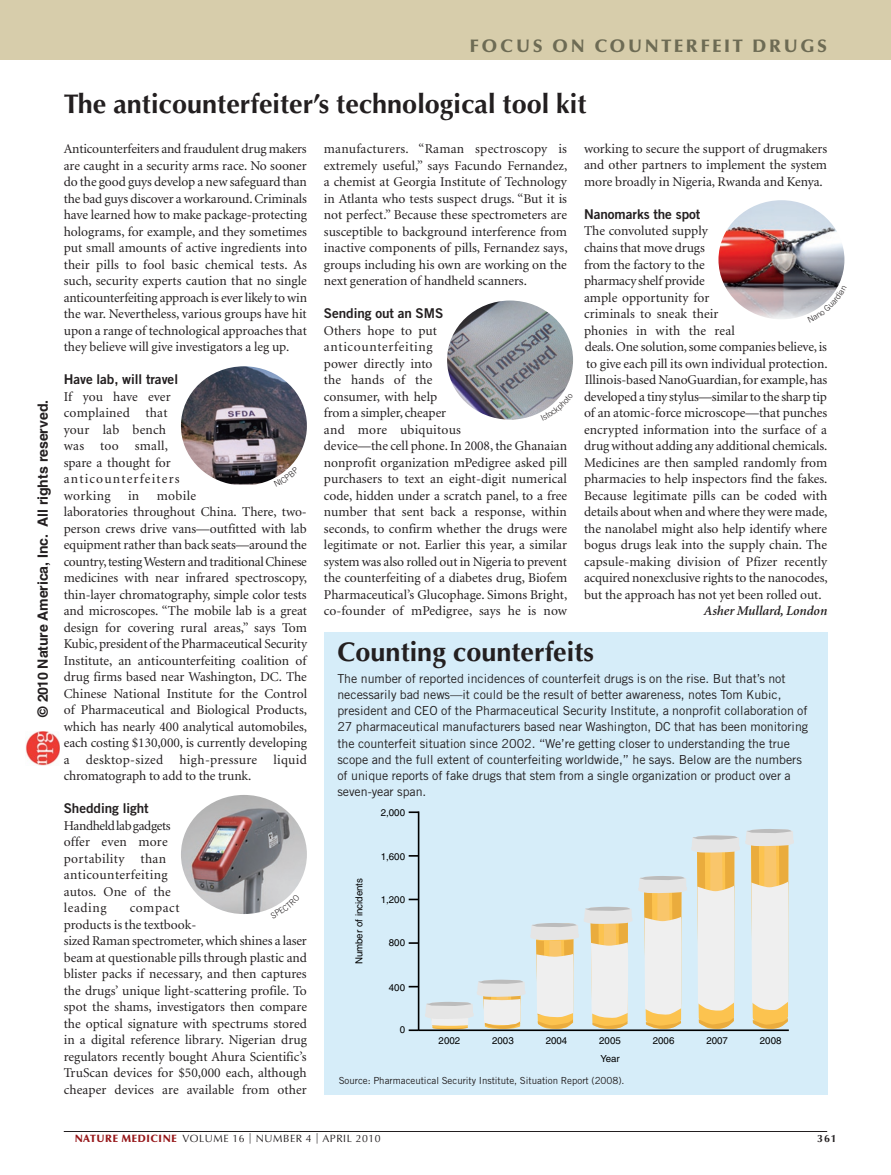
<style>
.page{position:relative;width:891px;height:1175px;background:#fff}
.page>*{position:absolute;margin:0;border:0;box-sizing:border-box;transform-origin:0 0}
.t1{font:700 27px "Optima";color:#231f20}
.t2{font:900 18px "Optima";letter-spacing:.15em;color:#6d6b54}
.t3{font:700 14.1px "Helvetica LT Std";color:#231f20}
.t4{font:13.5px/16.5px "Minion";color:#231f20}
.t5{font:13.5px/16.5px "Minion";letter-spacing:.02em;color:#231f20}
.t6{font:13.5px "Trade Gothic Bold Two";letter-spacing:-.005em;color:#231f20}
.t7{font:italic 600 13.5px "Minion";letter-spacing:-.005em;color:#231f20}
.t8{font:12.45px/16.2px "Trade Gothic";letter-spacing:-.005em;color:#231f20}
.t9{font:10.5px "Optima";letter-spacing:.05em;color:#231f20}
.t10{font:700 10.5px "Optima";color:#231f20}
.t11{font:9.75px "Helvetica";color:#000}
.t12{font:9.75px "Trade Gothic";letter-spacing:-.005em;color:#231f20}
.s1{font-weight:900;color:#961619}
</style>
<div class="page">
<div style="left:0;top:0;width:891px;height:60px;background:#d7cdab"></div>
<div style="left:324px;top:632px;width:503px;height:462px;background:#d6edf9"></div>
<hr style="left:64px;top:1131px;width:763px;height:1px;background:#231f20">
<hr style="left:418px;top:811px;width:1px;height:219px;background:#000">
<hr style="left:419px;top:1029px;width:370px;height:2px;background:#000">
<svg style="left:409px;top:985px;width:9px;height:2px"></svg>
<svg style="left:409px;top:811px;width:10px;height:2px"></svg>
<svg style="left:409px;top:898px;width:9px;height:2px"></svg>
<svg style="left:409px;top:1029px;width:10px;height:2px"></svg>
<svg style="left:425px;top:906px;width:207px;height:123px"></svg>
<svg style="left:638px;top:829px;width:156px;height:200px"></svg>
<img style="left:181px;top:366px;width:126px;height:119px">
<img style="left:447px;top:300px;width:126px;height:119px">
<img style="left:181px;top:795px;width:126px;height:119px">
<img style="left:718px;top:200px;width:126px;height:119px">
<img style="left:26px;top:731px;width:34px;height:34px">
<svg style="left:541px;top:393px;width:32px;height:26px"></svg>
<svg style="left:808px;top:285px;width:36px;height:34px"></svg>
<svg style="left:274px;top:467px;width:25px;height:18px"></svg>
<svg style="left:270px;top:894px;width:30px;height:20px"></svg>
<h2 class="t2" style="left:470px;top:35px;width:359px">FOCUS ON COUNTERFEIT DRUGS</h2>
<p class="t3" style="left:34px;top:717px;width:318px;rotate:-90deg">© 2010 Nature America, Inc. All rights reserved.</p>
<h1 class="t1" style="left:64px;top:88px;width:524px">The anticounterfeiter’s technological tool kit</h1>
<p class="t4" style="left:64px;top:141px;width:245px;text-align:justify">Anticounterfeiters and fraudulent drug makers are caught in a security arms race. No sooner do the good guys develop a new safeguard than the bad guys discover a workaround. Criminals have learned how to make package-protecting holograms, for example, and they sometimes put small amounts of active ingredients into their pills to fool basic chemical tests. As such, security experts caution that no single anticounterfeiting approach is ever likely to win the war. Nevertheless, various groups have hit upon a range of technological approaches that they believe will give investigators a leg up.</p>
<p class="t6" style="left:64px;top:371px;width:116px">Have lab, will travel</p>
<p class="t5" style="left:64px;top:389px;width:117px">If you have ever complained that your lab bench was too small, spare a thought for anticounterfeiters working</p>
<p class="t4" style="left:324px;top:141px;width:245px;text-align:justify">manufacturers. “Raman spectroscopy is extremely useful,” says Facundo Fernandez, a chemist at Georgia Institute of Technology in Atlanta who tests suspect drugs. “But it is not perfect.” Because these spectrometers are susceptible to background interference from inactive components of pills, Fernandez says, groups including his own are working on the next generation of handheld scanners.</p>
<p class="t6" style="left:324px;top:305px;width:121px">Sending out an SMS</p>
<p class="t4" style="left:324px;top:322px;width:245px">Others hope to put<br>anticounterfeiting<br>power directly into<br>the hands of the<br>consumer, with help<br>from a simpler, cheaper<br>and more ubiquitous<br>device—the cell phone. In 2008, the Ghanaian nonprofit organization mPedigree asked pill purchasers to text an eight-digit numerical code, hidden under a scratch panel, to a free number that sent back a response, within seconds, to confirm whether the drugs were legitimate or not. Earlier this year, a similar system was also rolled out in Nigeria to prevent the counterfeiting of a diabetes drug, Biofem Pharmaceutical’s Glucophage. Simons Bright, co-founder of mPedigree, says he is now</p>
<p class="t4" style="left:584px;top:141px;width:245px;text-align:justify">working to secure the support of drugmakers and other partners to implement the system more broadly in Nigeria, Rwanda and Kenya.</p>
<p class="t6" style="left:584px;top:206px;width:118px">Nanomarks the spot</p>
<p class="t4" style="left:584px;top:223px;width:245px">The convoluted supply<br>chains that move drugs<br>from the factory to the<br>pharmacy shelf provide<br>ample opportunity for<br>criminals to sneak their<br>phonies in with the real<br>deals. One solution, some companies believe, is to give each pill its own individual protection.<br>Illinois-based NanoGuardian, for example, has developed a tiny stylus—similar to the sharp tip of an atomic-force microscope—that punches encrypted information into the surface of a drug without adding any additional chemicals.<br>Medicines are then sampled randomly from pharmacies to help inspectors find the fakes.<br>Because legitimate pills can be coded with details about when and where they were made, the nanolabel might also help identify where bogus drugs leak into the supply chain. The capsule-making division of Pfizer recently acquired nonexclusive rights to the nanocodes, but the approach has not yet been rolled out.</p>
<p class="t7" style="left:704px;top:604px;width:125px">Asher Mullard, London</p>
<p class="t4" style="left:64px;top:488px;width:245px;text-indent:93px">mobile<br>laboratories throughout China. There, two&shy;person crews drive vans—outfitted with lab equipment rather than back seats—around the country, testing Western and traditional Chinese medicines with near infrared spectroscopy, thin-layer chromatography, simple color tests and microscopes. “The mobile lab is a great design for covering rural areas,” says Tom Kubic, president of the Pharmaceutical Security Institute, an anticounterfeiting coalition of drug firms based near Washington, DC. The Chinese National Institute for the Control of Pharmaceutical and Biological Products, which has nearly 400 analytical automobiles, each costing $130,000, is currently developing a desktop-sized high-pressure liquid chromatograph to add to the trunk.</p>
<p class="t6" style="left:64px;top:800px;width:87px">Shedding light</p>
<p class="t5" style="left:64px;top:817px;width:108px">Handheld lab gadgets offer even more portability than anticounterfeiting autos. One of the leading</p>
<p class="t4" style="left:128px;top:488px;width:13px">in</p>
<h1 class="t1" style="left:337px;top:635px;width:258px">Counting counterfeits</h1>
<p class="t8" style="left:337px;top:670px;width:472px">The number of reported incidences of counterfeit drugs is on the rise. But that’s not necessarily bad news—it could be the result of better awareness, notes Tom Kubic, president and CEO of the Pharmaceutical Security Institute, a nonprofit collaboration of 27 pharmaceutical manufacturers based near Washington, DC that has been monitoring the counterfeit situation since 2002. “We’re getting closer to understanding the true scope and the full extent of counterfeiting worldwide,” he says. Below are the numbers of unique reports of fake drugs that stem from a single organization or product over a seven-year span.</p>
<p class="t11" style="left:381px;top:807px;width:26px">2,000</p>
<p class="t11" style="left:381px;top:850px;width:26px">1,600</p>
<p class="t11" style="left:353px;top:964px;width:88px;rotate:-90deg">Number of incidents</p>
<p class="t11" style="left:381px;top:893px;width:26px">1,200</p>
<p class="t4" style="left:64px;top:900px;width:245px;text-indent:66px">compact<br>products is the textbook-<br>sized Raman spectrometer, which shines a laser beam at questionable pills through plastic and blister packs if necessary, and then captures the drugs’ unique light-scattering profile. To spot the shams, investigators then compare the optical signature with spectrums stored in a digital reference library. Nigerian drug regulators recently bought Ahura Scientific’s TruScan devices for $50,000 each, although cheaper devices are available from other</p>
<p class="t11" style="left:389px;top:937px;width:18px">800</p>
<p class="t11" style="left:389px;top:981px;width:18px">400</p>
<p class="t11" style="left:400px;top:1024px;width:7px">0</p>
<p class="t11" style="left:439px;top:1035px;width:23px">2002</p>
<p class="t11" style="left:492px;top:1035px;width:23px">2003</p>
<p class="t11" style="left:546px;top:1035px;width:23px">2004</p>
<p class="t11" style="left:599px;top:1035px;width:23px">2005</p>
<p class="t11" style="left:653px;top:1035px;width:23px">2006</p>
<p class="t11" style="left:706px;top:1035px;width:23px">2007</p>
<p class="t11" style="left:760px;top:1035px;width:23px">2008</p>
<p class="t11" style="left:601px;top:1052px;width:21px">Year</p>
<p class="t12" style="left:339px;top:1074px;width:287px">Source: Pharmaceutical Security Institute, Situation Report (2008).</p>
<p class="t9" style="left:75px;top:1132px;width:308px"><span class="s1">NATURE MEDICINE</span> VOLUME 16 | NUMBER 4 | APRIL 2010</p>
<p class="t10" style="left:817px;top:1132px;width:21px">361</p>
</div>
